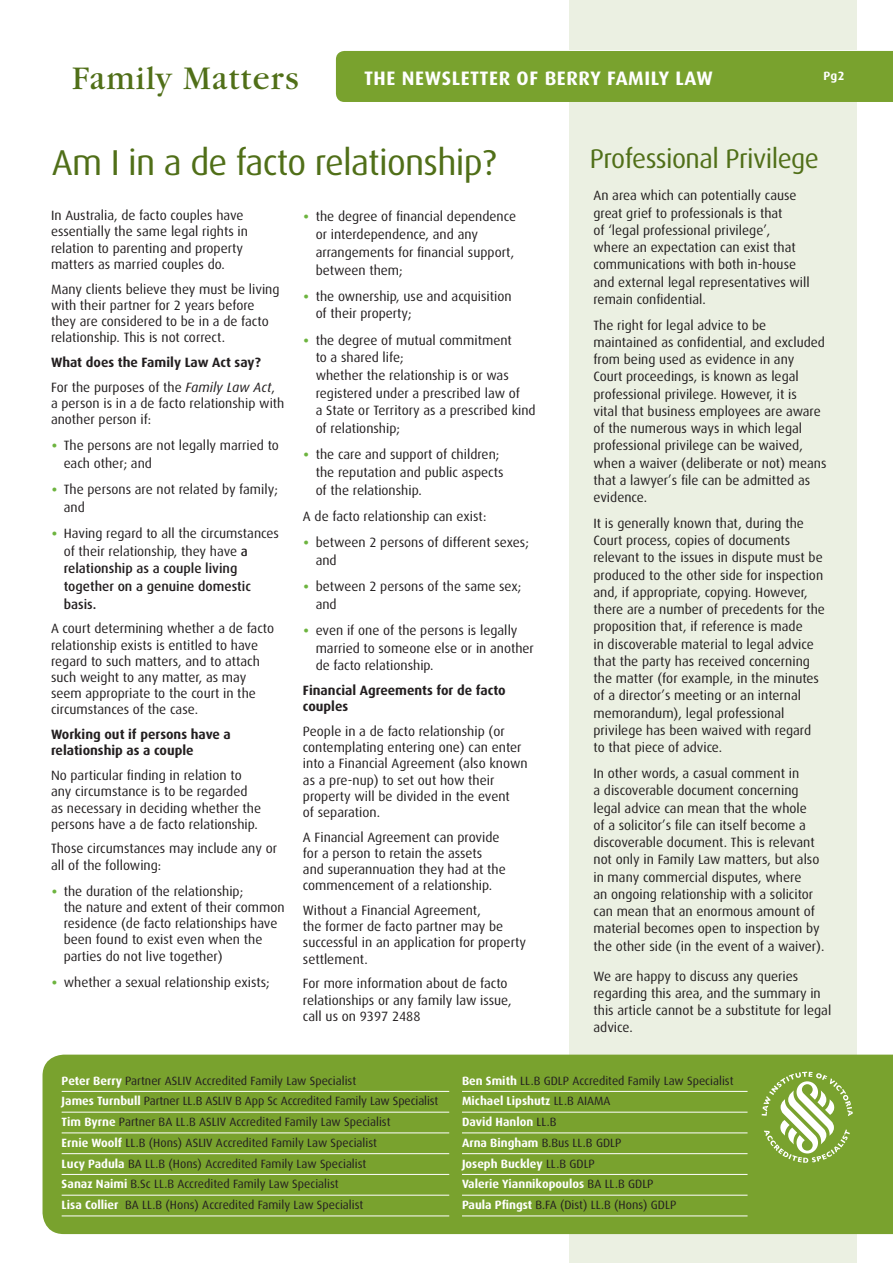
<style>
.page{position:relative;width:893px;height:1263px;background:#fff}
.page>*{position:absolute;margin:0;border:0;box-sizing:border-box;transform-origin:0 0}
.t1{font:36px "Dax";letter-spacing:-.02em;color:#506f18}
.t2{font:34.5px "Garamond";letter-spacing:.03em;color:#506f18}
.t3{font:27px "Dax";letter-spacing:-.02em;color:#506f18}
.t4{font:700 19.5px "Dax";letter-spacing:.03em;color:#fff}
.t5{font:13.5px/17.2px "Dax";color:#231f20}
.t6{font:700 13.5px/16.2px "Dax";color:#231f20}
.t7{font:12px/20.7px "Dax";color:#231f20}
.t8{font:700 12px "Dax";color:#fff}
.s1{font-size:21px;color:#6db43f}
.s2{font-weight:400}
.s3{font-weight:400;font-style:italic}
.s4{font-weight:500}
.s5{font-weight:700;color:#fff}
</style>
<div class="page">
<div style="left:569px;top:0;width:288px;height:1263px;background:#ebf0e2"></div>
<div style="left:43px;top:1054px;width:850px;height:180px;background:#79a22e"></div>
<div style="left:336px;top:51px;width:557px;height:51px;background:#79a22e"></div>
<hr style="left:62px;top:1091px;width:387px;height:1px;background:#fff">
<hr style="left:62px;top:1112px;width:387px;height:1px;background:#fff">
<hr style="left:62px;top:1132px;width:387px;height:1px;background:#fff">
<hr style="left:62px;top:1153px;width:387px;height:1px;background:#fff">
<hr style="left:62px;top:1174px;width:387px;height:1px;background:#fff">
<hr style="left:62px;top:1195px;width:387px;height:1px;background:#fff">
<hr style="left:62px;top:1215px;width:387px;height:1px;background:#fff">
<hr style="left:462px;top:1091px;width:285px;height:1px;background:#fff">
<hr style="left:462px;top:1112px;width:285px;height:1px;background:#fff">
<hr style="left:462px;top:1132px;width:285px;height:1px;background:#fff">
<hr style="left:462px;top:1153px;width:285px;height:1px;background:#fff">
<hr style="left:462px;top:1174px;width:285px;height:1px;background:#fff">
<hr style="left:462px;top:1195px;width:285px;height:1px;background:#fff">
<hr style="left:462px;top:1215px;width:285px;height:1px;background:#fff">
<svg style="left:762px;top:1072px;width:91px;height:91px;background:#9ebb68"></svg>
<h2 class="t2" style="left:72px;top:60px;width:228px">Family Matters</h2>
<h3 class="t4" style="left:364px;top:67px;width:350px">THE NEWSLETTER OF BERRY FAMILY LAW</h3>
<p class="t8" style="left:823px;top:69px;width:23px">Pg2</p>
<h1 class="t1" style="left:52px;top:142px;width:446px">Am I in a de facto relationship?</h1>
<h3 class="t3" style="left:590px;top:143px;width:231px">Professional Privilege</h3>
<p class="t5" style="left:316px;top:208px;width:202px;line-height:17.7px;text-indent:-13px"><span class="s1">•</span> the degree of financial dependence or interdependence, and any arrangements for financial support, between them;</p>
<p class="t5" style="left:316px;top:287px;width:197px;line-height:17.7px;text-indent:-13px"><span class="s1">•</span> the ownership, use and acquisition of their property;</p>
<p class="t5" style="left:316px;top:331px;width:222px;line-height:17.7px;text-indent:-13px"><span class="s1">•</span> the degree of mutual commitment<br>to a shared life;<br>whether the relationship is or was registered under a prescribed law of<br>a State or Territory as a prescribed kind of relationship;</p>
<p class="t5" style="left:316px;top:446px;width:189px;line-height:17.7px;text-indent:-13px"><span class="s1">•</span> the care and support of children; the reputation and public aspects of the relationship.</p>
<p class="t5" style="left:303px;top:508px;width:185px">A de facto relationship can exist:</p>
<p class="t5" style="left:316px;top:534px;width:215px;line-height:17.7px;text-indent:-13px"><span class="s1">•</span> between 2 persons of different sexes; and</p>
<p class="t5" style="left:316px;top:578px;width:207px;line-height:17.7px;text-indent:-13px"><span class="s1">•</span> between 2 persons of the same sex; and</p>
<p class="t5" style="left:316px;top:622px;width:220px;line-height:17.7px;text-indent:-13px"><span class="s1">•</span> even if one of the persons is legally married to someone else or in another de facto relationship.</p>
<p class="t6" style="left:303px;top:682px;width:204px">Financial Agreements for de facto couples</p>
<p class="t5" style="left:303px;top:723px;width:226px;line-height:16.2px">People in a de facto relationship (or contemplating entering one) can enter into a Financial Agreement (also known as a pre-nup) to set out how their property will be divided in the event<br>of separation.</p>
<p class="t5" style="left:303px;top:829px;width:204px;line-height:16.2px">A Financial Agreement can provide for a person to retain the assets and superannuation they had at the commencement of a relationship.</p>
<p class="t5" style="left:303px;top:902px;width:224px;line-height:16.2px">Without a Financial Agreement,<br>the former de facto partner may be successful in an application for property settlement.</p>
<p class="t5" style="left:303px;top:976px;width:210px;line-height:16.2px">For more information about de facto relationships or any family law issue, call us on 9397 2488</p>
<p class="t5" style="left:593px;top:187px;width:218px">An area which can potentially cause great grief to professionals is that<br>of ‘legal professional privilege’,<br>where an expectation can exist that communications with both in-house and external legal representatives will remain confidential.</p>
<p class="t5" style="left:593px;top:316px;width:234px">The right for legal advice to be maintained as confidential, and excluded from being used as evidence in any Court proceedings, is known as legal professional privilege. However, it is<br>vital that business employees are aware of the numerous ways in which legal professional privilege can be waived, when a waiver (deliberate or not) means that a lawyer’s file can be admitted as evidence.</p>
<p class="t5" style="left:593px;top:515px;width:233px">It is generally known that, during the Court process, copies of documents relevant to the issues in dispute must be produced to the other side for inspection and, if appropriate, copying. However, there are a number of precedents for the proposition that, if reference is made<br>in discoverable material to legal advice that the party has received concerning the matter (for example, in the minutes of a director’s meeting or an internal memorandum), legal professional privilege has been waived with regard to that piece of advice.</p>
<p class="t5" style="left:593px;top:765px;width:233px">In other words, a casual comment in<br>a discoverable document concerning legal advice can mean that the whole<br>of a solicitor’s file can itself become a discoverable document. This is relevant not only in Family Law matters, but also in many commercial disputes, where<br>an ongoing relationship with a solicitor can mean that an enormous amount of material becomes open to inspection by the other side (in the event of a waiver).</p>
<p class="t5" style="left:593px;top:967px;width:239px">We are happy to discuss any queries regarding this area, and the summary in this article cannot be a substitute for legal advice.</p>
<p class="t5" style="left:51px;top:208px;width:198px;line-height:16.2px">In Australia, de facto couples have essentially the same legal rights in relation to parenting and property matters as married couples do.</p>
<p class="t5" style="left:51px;top:281px;width:230px;line-height:16.2px">Many clients believe they must be living with their partner for 2 years before they are considered to be in a de facto relationship. This is not correct.</p>
<p class="t6" style="left:51px;top:350px;width:226px;line-height:24.8px">What does the Family Law Act say?<br><span class="s2">For the purposes of the</span> <span class="s3">Family Law Act</span><span class="s2">,</span></p>
<p class="t5" style="left:51px;top:395px;width:235px;line-height:16.2px">a person is in a de facto relationship with another person if:</p>
<p class="t5" style="left:64px;top:437px;width:217px;line-height:17.7px;text-indent:-13px"><span class="s1">•</span> The persons are not legally married to each other; and</p>
<p class="t5" style="left:64px;top:481px;width:216px;line-height:17.7px;text-indent:-13px"><span class="s1">•</span> The persons are not related by family; and</p>
<p class="t5" style="left:64px;top:524px;width:217px;line-height:17.7px;text-indent:-13px"><span class="s1">•</span> Having regard to all the circumstances of their relationship, they have <span class="s4">a relationship as a couple living together on a genuine domestic basis.</span></p>
<p class="t5" style="left:51px;top:621px;width:225px;line-height:16.2px">A court determining whether a de facto relationship exists is entitled to have regard to such matters, and to attach such weight to any matter, as may seem appropriate to the court in the circumstances of the case.</p>
<p class="t6" style="left:51px;top:726px;width:181px">Working out if persons have a relationship as a couple</p>
<p class="t5" style="left:51px;top:767px;width:212px;line-height:16.2px">No particular finding in relation to any circumstance is to be regarded as necessary in deciding whether the persons have a de facto relationship.</p>
<p class="t5" style="left:51px;top:841px;width:228px;line-height:16.2px">Those circumstances may include any or all of the following:</p>
<p class="t5" style="left:64px;top:883px;width:222px;line-height:16.2px;text-indent:-13px"><span class="s1">•</span> the duration of the relationship;<br>the nature and extent of their common residence (de facto relationships have been found to exist even when the parties do not live together)</p>
<p class="t5" style="left:51px;top:974px;width:220px"><span class="s1">•</span> whether a sexual relationship exists;</p>
<p class="t7" style="left:62px;top:1070px;width:378px"><span class="s5">Peter Berry</span> Partner ASLIV Accredited Family Law Specialist<br><span class="s5">James Turnbull</span> Partner LL.B ASLIV B App Sc Accredited Family Law Specialist <span class="s5">Tim Byrne</span> Partner BA LL.B ASLIV Accredited Family Law Specialist<br><span class="s5">Ernie Woolf</span> LL.B (Hons) ASLIV Accredited Family Law Specialist<br><span class="s5">Lucy Padula</span> BA LL.B (Hons) Accredited Family Law Specialist<br><span class="s5">Sanaz Naimi</span> B.Sc LL.B Accredited Family Law Specialist<br><span class="s5">Lisa Collier</span> BA LL.B (Hons) Accredited Family Law Specialist</p>
<p class="t7" style="left:462px;top:1070px;width:273px"><span class="s5">Ben Smith</span> LL.B GDLP Accredited Family Law Specialist <span class="s5">Michael Lipshutz</span> LL.B AIAMA<br><span class="s5">David Hanlon</span> LL.B<br><span class="s5">Arna Bingham</span> B.Bus LL.B GDLP<br><span class="s5">Joseph Buckley</span> LL.B GDLP<br><span class="s5">Valerie Yiannikopoulos</span> BA LL.B GDLP<br><span class="s5">Paula Pfingst</span> B.FA (Dist) LL.B (Hons) GDLP</p>
</div>
